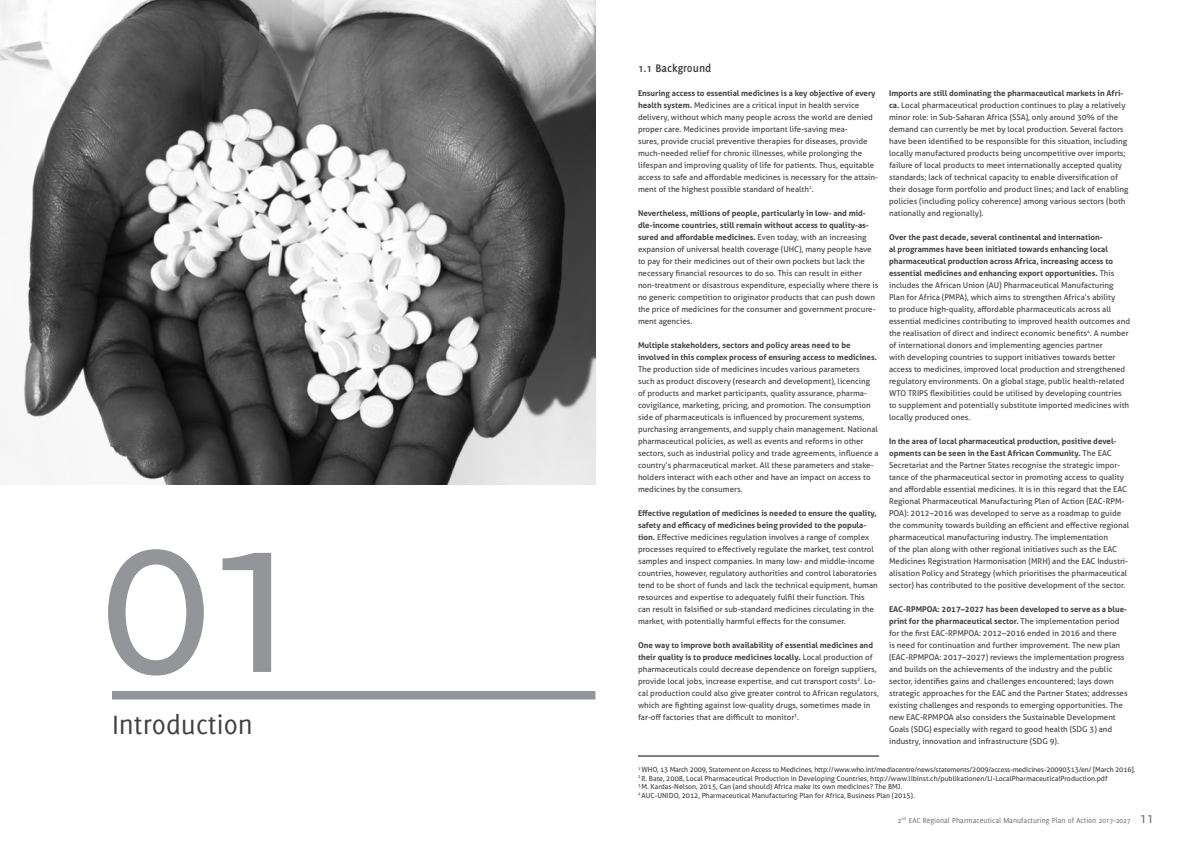
<style>
.page{position:relative;width:1191px;height:842px;background:#fff}
.page>*{position:absolute;margin:0;border:0;box-sizing:border-box;transform-origin:0 0}
.t1{font:243px "Delicious";color:#939598}
.t2{font:29px "Delicious";color:#414042}
.t3{font:700 12px "Delicious";color:#414042}
.t4{font:8px/12px "Aller";color:#414042}
.t5{font:700 8px/12px "Aller";color:#414042}
.t6{font:8px "Delicious";color:#6d6e71}
.t7{font:7px/8.4px "Aller";color:#414042}
.s1{font-weight:700}
.s2{font-size:16px}
</style>
<div class="page">
<img style="left:0;top:0;width:595px;height:485px">
<div style="left:112px;top:691px;width:483px;height:8px;background:#939598"></div>
<hr style="left:638px;top:756px;width:241px;height:1px;background:#000">
<h1 class="t1" style="left:101px;top:456px;width:208px">01</h1>
<h2 class="t2" style="left:112px;top:708px;width:142px">Introduction</h2>
<h3 class="t3" style="left:638px;top:61px;width:75px">1.1 Background</h3>
<p class="t4" style="left:638px;top:87px;width:242px"><span class="s1">Ensuring access to essential medicines is a key objective of every health system.</span> Medicines are a critical input in health service delivery, without which many people across the world are denied proper care. Medicines provide important life-saving mea-<br>sures, provide crucial preventive therapies for diseases, provide much-needed relief for chronic illnesses, while prolonging the lifespan and improving quality of life for patients. Thus, equitable access to safe and affordable medicines is necessary for the attain&shy;ment of the highest possible standard of health<sup>1</sup>.</p>
<p class="t4" style="left:638px;top:207px;width:242px"><span class="s1">Nevertheless, millions of people, particularly in low- and mid&shy;dle-income countries, still remain without access to quality-as&shy;sured and affordable medicines.</span> Even today, with an increasing expansion of universal health coverage (UHC), many people have to pay for their medicines out of their own pockets but lack the necessary financial resources to do so. This can result in either non-treatment or disastrous expenditure, especially where there is no generic competition to originator products that can push down the price of medicines for the consumer and government procure&shy;ment agencies.</p>
<p class="t5" style="left:638px;top:339px;width:240px">Multiple stakeholders, sectors and policy areas need to be involved in this complex process of ensuring access to medicines.</p>
<p class="t4" style="left:638px;top:363px;width:242px">The production side of medicines incudes various parameters<br>such as product discovery (research and development), licencing of products and market participants, quality assurance, pharma&shy;covigilance, marketing, pricing, and promotion. The consumption side of pharmaceuticals is influenced by procurement systems, purchasing arrangements, and supply chain management. National pharmaceutical policies, as well as events and reforms in other sectors, such as industrial policy and trade agreements, influence a country’s pharmaceutical market. All these parameters and stake&shy;holders interact with each other and have an impact on access to medicines by the consumers.</p>
<p class="t4" style="left:638px;top:507px;width:241px"><span class="s1">Effective regulation of medicines is needed to ensure the quality, safety and efficacy of medicines being provided to the popula&shy;tion.</span> Effective medicines regulation involves a range of complex processes required to effectively regulate the market, test control samples and inspect companies. In many low- and middle-income countries, however, regulatory authorities and control laboratories tend to be short of funds and lack the technical equipment, human resources and expertise to adequately fulfil their function. This can result in falsified or sub-standard medicines circulating in the market, with potentially harmful effects for the consumer.</p>
<p class="t4" style="left:638px;top:639px;width:242px"><span class="s1">One way to improve both availability of essential medicines and their quality is to produce medicines locally.</span> Local production of pharmaceuticals could decrease dependence on foreign suppliers, provide local jobs, increase expertise, and cut transport costs<sup>2</sup>. Lo&shy;cal production could also give greater control to African regulators, which are fighting against low-quality drugs, sometimes made in far-off factories that are difficult to monitor<sup>3</sup>.</p>
<p class="t4" style="left:889px;top:87px;width:241px"><span class="s1">Imports are still dominating the pharmaceutical markets in Afri&shy;ca.</span> Local pharmaceutical production continues to play a relatively minor role: in Sub-Saharan Africa (SSA), only around 30% of the demand can currently be met by local production. Several factors have been identified to be responsible for this situation, including locally manufactured products being uncompetitive over imports; failure of local products to meet internationally accepted quality standards; lack of technical capacity to enable diversification of their dosage form portfolio and product lines; and lack of enabling policies (including policy coherence) among various sectors (both nationally and regionally).</p>
<p class="t4" style="left:889px;top:231px;width:242px"><span class="s1">Over the past decade, several continental and internation-<br>al programmes have been initiated towards enhancing local pharmaceutical production across Africa, increasing access to essential medicines and enhancing export opportunities.</span> This includes the African Union (AU) Pharmaceutical Manufacturing Plan for Africa (PMPA), which aims to strengthen Africa’s ability<br>to produce high-quality, affordable pharmaceuticals across all essential medicines contributing to improved health outcomes and the realisation of direct and indirect economic benefits<sup>4</sup>. A number of international donors and implementing agencies partner<br>with developing countries to support initiatives towards better access to medicines, improved local production and strengthened regulatory environments. On a global stage, public health-related WTO TRIPS flexibilities could be utilised by developing countries to supplement and potentially substitute imported medicines with locally produced ones.</p>
<p class="t4" style="left:889px;top:435px;width:242px"><span class="s1">In the area of local pharmaceutical production, positive devel&shy;opments can be seen in the East African Community.</span> The EAC Secretariat and the Partner States recognise the strategic impor&shy;tance of the pharmaceutical sector in promoting access to quality and affordable essential medicines. It is in this regard that the EAC Regional Pharmaceutical Manufacturing Plan of Action (EAC-RPM-POA): 2012–2016 was developed to serve as a roadmap to guide the community towards building an efficient and effective regional pharmaceutical manufacturing industry. The implementation<br>of the plan along with other regional initiatives such as the EAC Medicines Registration Harmonisation (MRH) and the EAC Industri&shy;alisation Policy and Strategy (which prioritises the pharmaceutical sector) has contributed to the positive development of the sector.</p>
<p class="t4" style="left:889px;top:603px;width:240px"><span class="s1">EAC-RPMPOA: 2017–2027 has been developed to serve as a blue&shy;print for the pharmaceutical sector.</span> The implementation period for the first EAC-RPMPOA: 2012–2016 ended in 2016 and there<br>is need for continuation and further improvement. The new plan (EAC-RPMPOA: 2017–2027) reviews the implementation progress and builds on the achievements of the industry and the public sector, identifies gains and challenges encountered; lays down strategic approaches for the EAC and the Partner States; addresses existing challenges and responds to emerging opportunities. The new EAC-RPMPOA also considers the Sustainable Development Goals (SDG) especially with regard to good health (SDG 3) and industry, innovation and infrastructure (SDG 9).</p>
<p class="t7" style="left:638px;top:766px;width:498px"><sup>1</sup> WHO, 13 March 2009, Statement on Access to Medicines, http://www.who.int/mediacentre/news/statements/2009/access-medicines-20090313/en/ [March 2016].<br><sup>2</sup> R. Bate, 2008, Local Pharmaceutical Production in Developing Countries, http://www.libinst.ch/publikationen/LI-LocalPharmaceuticalProduction.pdf<br><sup>3</sup> M. Kardas-Nelson, 2015, Can (and should) Africa make its own medicines? The BMJ.<br><sup>4</sup> AUC-UNIDO, 2012, Pharmaceutical Manufacturing Plan for Africa, Business Plan (2015).</p>
<p class="t6" style="left:898px;top:816px;width:257px">2<sup>nd</sup> EAC Regional Pharmaceutical Manufacturing Plan of Action 2017–2027 <span class="s2">11</span></p>
</div>
